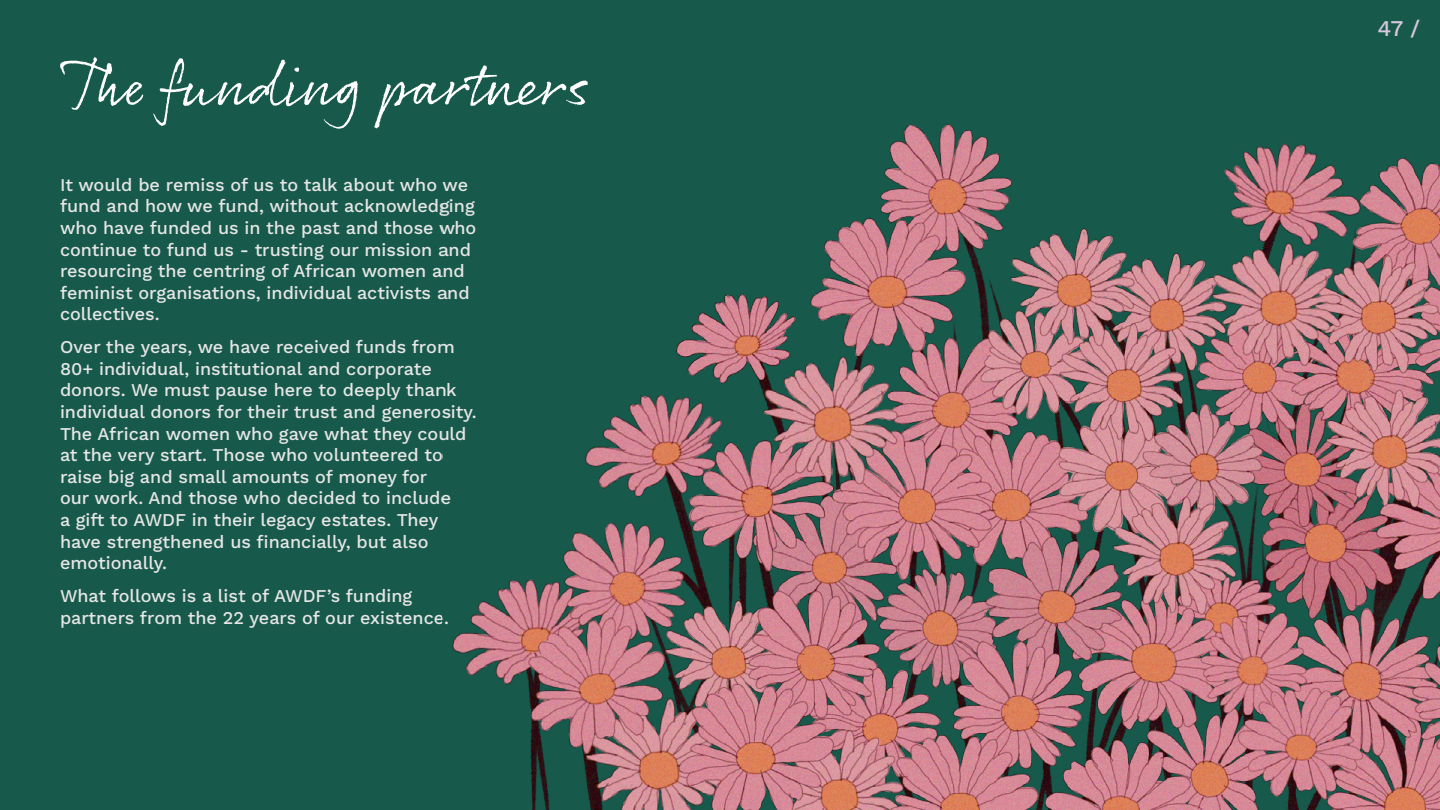
<style>
.page{position:relative;width:1440px;height:810px;background:#17594b}
.page>*{position:absolute;margin:0;border:0;box-sizing:border-box;transform-origin:0 0}
.t1{font:60px "Rollerscript Rough";letter-spacing:.015em;color:#fff}
.t2{font:500 22.5px "Work Sans";color:#d8c7dc}
.t3{font:500 18px/21.6px "Work Sans";color:#e6e6e6}
</style>
<div class="page">
<img style="left:452px;top:124px;width:988px;height:686px">
<h1 class="t1" style="left:60px;top:48px;width:530px">The funding partners</h1>
<p class="t3" style="left:60px;top:173px;width:418px">It would be remiss of us to talk about who we fund and how we fund, without acknowledging who have funded us in the past and those who continue to fund us - trusting our mission and resourcing the centring of African women and feminist organisations, individual activists and collectives.</p>
<p class="t3" style="left:60px;top:336px;width:418px">Over the years, we have received funds from 80+ individual, institutional and corporate donors. We must pause here to deeply thank individual donors for their trust and generosity.<br>The African women who gave what they could at the very start. Those who volunteered to raise big and small amounts of money for<br>our work. And those who decided to include<br>a gift to AWDF in their legacy estates. They have strengthened us financially, but also emotionally.</p>
<p class="t3" style="left:60px;top:584px;width:391px">What follows is a list of AWDF’s funding partners from the 22 years of our existence.</p>
<p class="t2" style="left:1378px;top:11px;width:44px">47 /</p>
</div>
